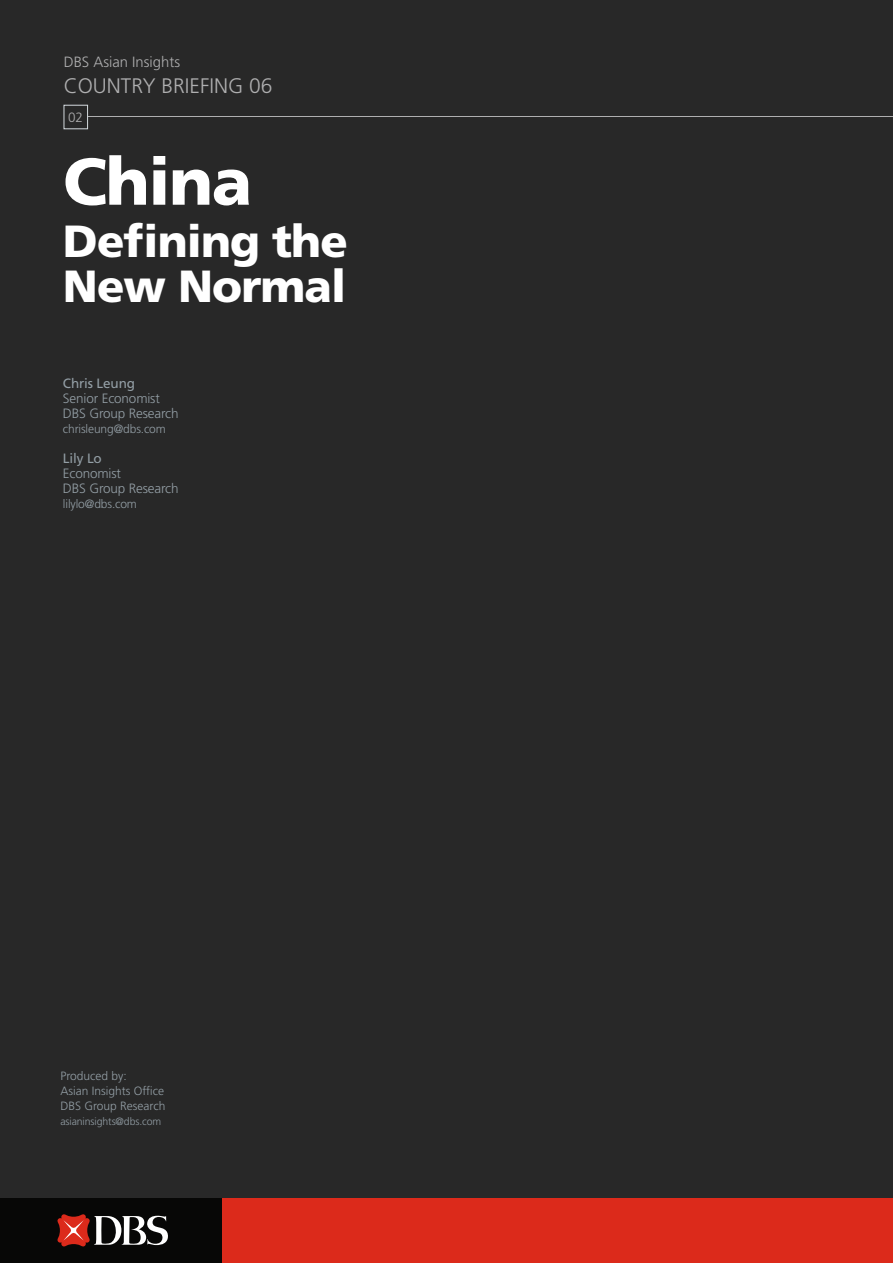
<style>
.page{position:relative;width:893px;height:1263px;background:#fff}
.page>*{position:absolute;margin:0;border:0;box-sizing:border-box;transform-origin:0 0}
.t1{font:900 66px "Frutiger LT Pro";letter-spacing:-.02em;color:#fff}
.t2{font:900 45px/45px "Frutiger LT Pro";letter-spacing:-.02em;color:#fff}
.t3{font:300 21px "Frutiger LT Pro";color:#afafb0}
.t4{font:300 14.85px "Frutiger LT Pro";color:#afafb0}
.t5{font:300 13.5px/15px "Frutiger LT Pro";letter-spacing:-.01em;color:#939ea5}
.t6{font:13.5px "Frutiger LT Pro";letter-spacing:-.01em;color:#939ea5}
.t7{font:300 13.5px "Frutiger LT Pro";color:#afafb0}
.t8{font:300 12px/15px "Frutiger LT Pro";color:#939ea5}
.t9{font:300 10.5px "Frutiger LT Pro";letter-spacing:-.01em;color:#939ea5}
</style>
<div class="page">
<div style="left:0;top:0;width:893px;height:1229px;background:#282828"></div>
<div style="left:0;top:1198px;width:893px;height:65px;background:#dc2a1b"></div>
<div style="left:0;top:1198px;width:221px;height:65px;background:#070706"></div>
<svg style="left:57px;top:1214px;width:111px;height:33px"></svg>
<hr style="left:85px;top:117px;width:808px;height:1px;background:#afafb0">
<div style="left:64px;top:105px;width:24px;height:24px;background:#282828;border:1px solid #d4dade"></div>
<p class="t4" style="left:64px;top:53px;width:118px">DBS Asian Insights</p>
<h3 class="t3" style="left:64px;top:74px;width:210px">COUNTRY BRIEFING 06</h3>
<p class="t7" style="left:68px;top:109px;width:16px">02</p>
<h1 class="t1" style="left:63px;top:142px;width:191px">China</h1>
<h2 class="t2" style="left:63px;top:219px;width:286px">Defining the<br>New Normal</h2>
<p class="t6" style="left:63px;top:375px;width:74px">Chris Leung</p>
<p class="t5" style="left:63px;top:391px;width:117px">Senior Economist<br>DBS Group Research</p>
<p class="t8" style="left:63px;top:421px;width:104px">chrisleung@dbs.com</p>
<p class="t6" style="left:63px;top:450px;width:40px">Lily Lo</p>
<p class="t5" style="left:63px;top:466px;width:117px">Economist<br>DBS Group Research</p>
<p class="t8" style="left:63px;top:496px;width:76px">lilylo@dbs.com</p>
<p class="t8" style="left:60px;top:1068px;width:106px">Produced by:<br>Asian Insights Office<br>DBS Group Research</p>
<p class="t9" style="left:60px;top:1115px;width:102px">asianinsights@dbs.com</p>
</div>
